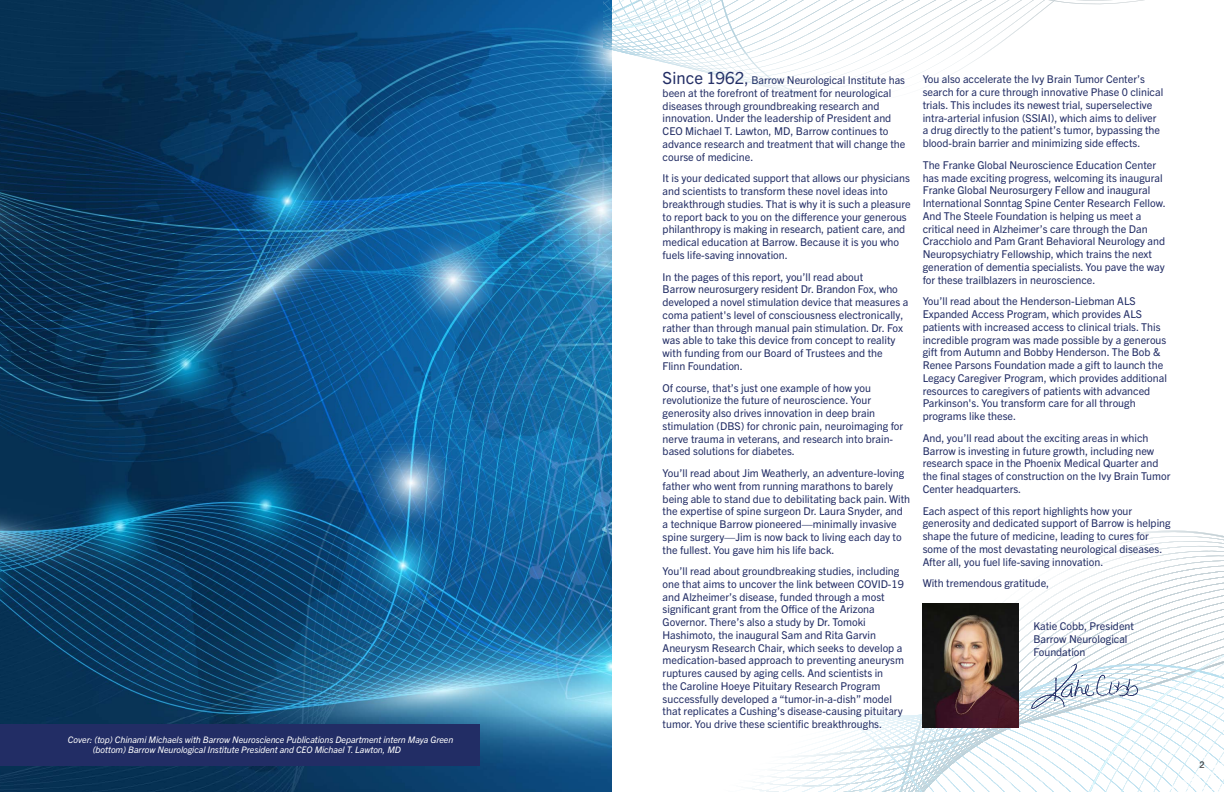
<style>
.page{position:relative;width:1224px;height:792px;background:#fff}
.page>*{position:absolute;margin:0;border:0;box-sizing:border-box;transform-origin:0 0}
.t1{font:10.8px/12.7px "Trade Gothic Next LT Pro";color:#222d65}
.t2{font:italic 9px/10px "Trade Gothic Next LT Pro";letter-spacing:-.005em;color:#fff}
.t3{font:9px "Trade Gothic Next LT Pro";color:#58595b}
.s1{font-size:16.8px}
.s2{font-size:14.8px}
</style>
<div class="page">
<img style="left:0;top:0;width:612px;height:792px">
<div style="left:0;top:725px;width:480px;height:41px;background:#222d65"></div>
<svg style="left:603px;top:480px;width:621px;height:312px"></svg>
<img style="left:923px;top:603px;width:96px;height:124px">
<svg style="left:603px;top:110px;width:9px;height:55px"></svg>
<svg style="left:603px;top:62px;width:369px;height:42px"></svg>
<svg style="left:603px;top:0;width:542px;height:62px"></svg>
<img style="left:1030px;top:663px;width:109px;height:46px">
<p class="t2" style="left:93px;top:734px;width:362px;text-indent:-25px">Cover: (top) Chinami Michaels with Barrow Neuroscience Publications Department intern Maya Green (bottom) Barrow Neurological Institute President and CEO Michael T. Lawton, MD</p>
<p class="t1" style="left:663px;top:73px;width:244px"><span class="s1">Since 1962</span><span class="s2">,</span> Barrow Neurological Institute has been at the forefront of treatment for neurological diseases through groundbreaking research and innovation. Under the leadership of President and CEO Michael T. Lawton, MD, Barrow continues to advance research and treatment that will change the course of medicine.</p>
<p class="t1" style="left:663px;top:171px;width:250px">It is your dedicated support that allows our physicians and scientists to transform these novel ideas into breakthrough studies. That is why it is such a pleasure to report back to you on the difference your generous philanthropy is making in research, patient care, and medical education at Barrow. Because it is you who fuels life-saving innovation.</p>
<p class="t1" style="left:663px;top:270px;width:247px">In the pages of this report, you’ll read about<br>Barrow neurosurgery resident Dr. Brandon Fox, who developed a novel stimulation device that measures a coma patient's level of consciousness electronically, rather than through manual pain stimulation. Dr. Fox was able to take this device from concept to reality with funding from our Board of Trustees and the<br>Flinn Foundation.</p>
<p class="t1" style="left:663px;top:381px;width:242px">Of course, that’s just one example of how you revolutionize the future of neuroscience. Your generosity also drives innovation in deep brain stimulation (DBS) for chronic pain, neuroimaging for nerve trauma in veterans, and research into brain&shy;based solutions for diabetes.</p>
<p class="t1" style="left:663px;top:466px;width:249px">You’ll read about Jim Weatherly, an adventure-loving father who went from running marathons to barely being able to stand due to debilitating back pain. With the expertise of spine surgeon Dr. Laura Snyder, and a technique Barrow pioneered—minimally invasive spine surgery—Jim is now back to living each day to the fullest. You gave him his life back.</p>
<p class="t1" style="left:663px;top:564px;width:243px">You’ll read about groundbreaking studies, including one that aims to uncover the link between COVID-19 and Alzheimer’s disease, funded through a most significant grant from the Office of the Arizona Governor. There’s also a study by Dr. Tomoki Hashimoto, the inaugural Sam and Rita Garvin Aneurysm Research Chair, which seeks to develop a medication-based approach to preventing aneurysm ruptures caused by aging cells. And scientists in<br>the Caroline Hoeye Pituitary Research Program successfully developed a “tumor-in-a-dish” model that replicates a Cushing’s disease-causing pituitary tumor. You drive these scientific breakthroughs.</p>
<p class="t1" style="left:923px;top:72px;width:242px">You also accelerate the Ivy Brain Tumor Center’s search for a cure through innovative Phase 0 clinical trials. This includes its newest trial, superselective intra-arterial infusion (SSIAI), which aims to deliver a drug directly to the patient’s tumor, bypassing the blood-brain barrier and minimizing side effects.</p>
<p class="t1" style="left:923px;top:158px;width:245px">The Franke Global Neuroscience Education Center has made exciting progress, welcoming its inaugural Franke Global Neurosurgery Fellow and inaugural International Sonntag Spine Center Research Fellow.<br>And The Steele Foundation is helping us meet a critical need in Alzheimer’s care through the Dan Cracchiolo and Pam Grant Behavioral Neurology and Neuropsychiatry Fellowship, which trains the next generation of dementia specialists. You pave the way for these trailblazers in neuroscience.</p>
<p class="t1" style="left:923px;top:294px;width:246px">You’ll read about the Henderson-Liebman ALS Expanded Access Program, which provides ALS patients with increased access to clinical trials. This incredible program was made possible by a generous gift from Autumn and Bobby Henderson. The Bob &amp; Renee Parsons Foundation made a gift to launch the Legacy Caregiver Program, which provides additional resources to caregivers of patients with advanced Parkinson's. You transform care for all through programs like these.</p>
<p class="t1" style="left:923px;top:431px;width:249px">And, you’ll read about the exciting areas in which Barrow is investing in future growth, including new research space in the Phoenix Medical Quarter and the final stages of construction on the Ivy Brain Tumor Center headquarters.</p>
<p class="t1" style="left:923px;top:504px;width:250px">Each aspect of this report highlights how your generosity and dedicated support of Barrow is helping shape the future of medicine, leading to cures for some of the most devastating neurological diseases.<br>After all, you fuel life-saving innovation.</p>
<p class="t1" style="left:923px;top:576px;width:128px">With tremendous gratitude,</p>
<p class="t1" style="left:1033px;top:619px;width:102px">Katie Cobb, President<br>Barrow Neurological<br>Foundation</p>
<p class="t3" style="left:1200px;top:759px;width:7px">2</p>
</div>
